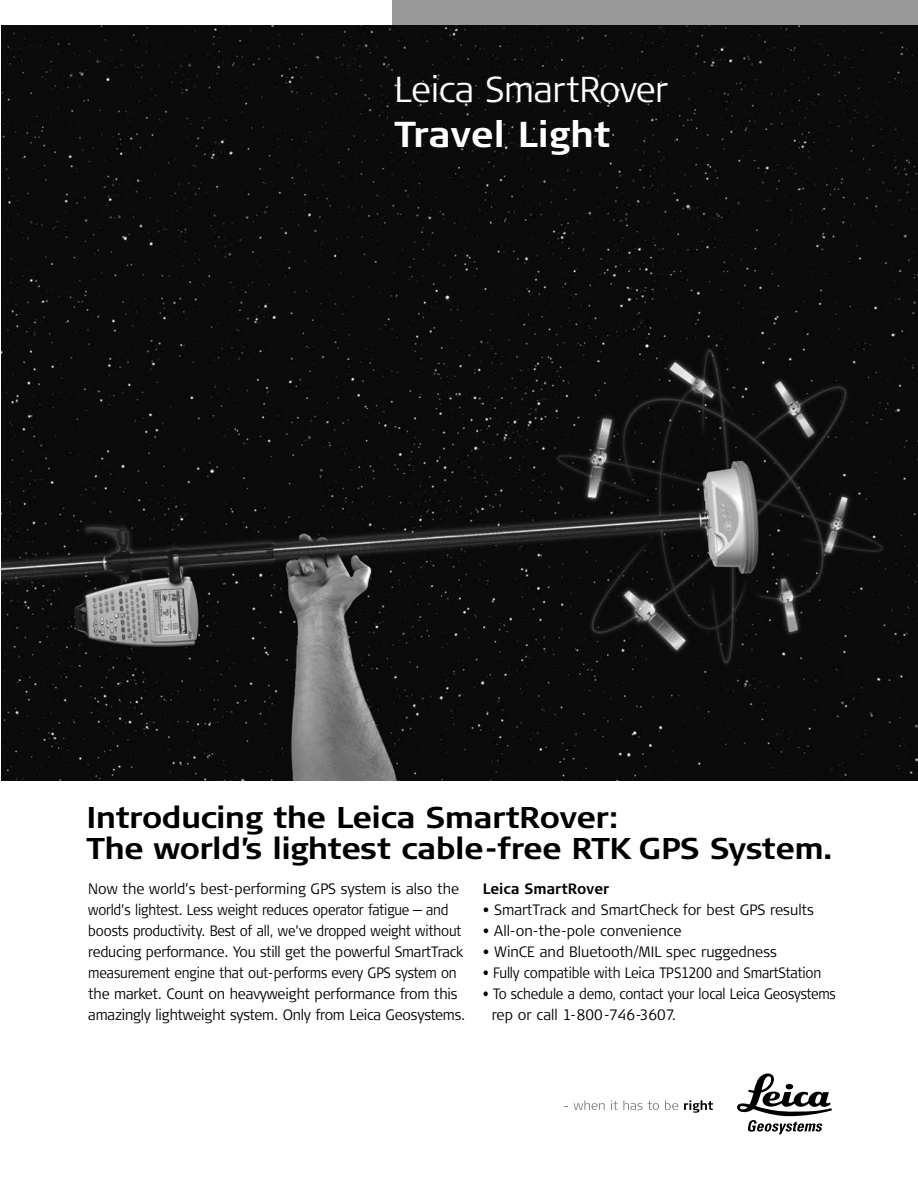
<style>
.page{position:relative;width:918px;height:1188px;background:#fff}
.page>*{position:absolute;margin:0;border:0;box-sizing:border-box;transform-origin:0 0}
.t1{font:36px "Signa Column Light+FVYCUN";letter-spacing:-.01em;color:#fff}
.t2{font:36px "Signa Column Bold+CTWEHD";color:#fff}
.t3{font:30px/31.5px "Signa Column Bold+CTWEHD";letter-spacing:-.02em;color:#000;scale:1.06 1}
.t4{font:15px/21px "Signa Column Light+FVYCUN";letter-spacing:-.01em;color:#000;scale:.94 1}
.t5{font:15px "Signa Column Light+FVYCUN";letter-spacing:-.01em;color:#000;scale:.95 1}
.t6{font:15px/21px "Signa Column Light+FVYCUN";letter-spacing:-.01em;color:#000;scale:.88 1}
.t7{font:15px "Signa Column Light+FVYCUN";letter-spacing:-.01em;color:#000;scale:.89 1}
.t8{font:15px "Signa Column Bold+CTWEHD";color:#000;scale:.95 1}
</style>
<div class="page">
<img style="left:2px;top:24px;width:916px;height:757px">
<div style="left:392px;top:0;width:526px;height:24px;background:#999"></div>
<svg style="left:574px;top:1100px;width:31px;height:10px"></svg>
<svg style="left:611px;top:1100px;width:31px;height:10px"></svg>
<svg style="left:648px;top:1101px;width:11px;height:9px"></svg>
<svg style="left:665px;top:1100px;width:13px;height:10px"></svg>
<svg style="left:684px;top:1100px;width:29px;height:13px"></svg>
<svg style="left:737px;top:1073px;width:95px;height:61px"></svg>
<h1 class="t1" style="left:394px;top:77px;width:275px">Leica SmartRover</h1>
<h1 class="t2" style="left:394px;top:122px;width:218px">Travel Light</h1>
<h2 class="t3" style="left:87px;top:805px;width:706px">Introducing the Leica SmartRover:<br>The world’s lightest cable-free RTK GPS System.</h2>
<p class="t4" style="left:88px;top:880px;width:403px">Now the world’s best-performing GPS system is also the world’s lightest. Less weight reduces operator fatigue — and boosts productivity. Best of all, we’ve dropped weight without reducing performance. You still get the powerful SmartTrack measurement engine that out-performs every GPS system on the market. Count on heavyweight performance from this amazingly lightweight system. Only from Leica Geosystems.</p>
<p class="t8" style="left:483px;top:884px;width:135px">Leica SmartRover</p>
<p class="t5" style="left:483px;top:905px;width:350px">• SmartTrack and SmartCheck for best GPS results</p>
<p class="t5" style="left:483px;top:926px;width:211px">• All-on-the-pole convenience</p>
<p class="t5" style="left:483px;top:947px;width:311px">• WinCE and Bluetooth/MIL spec ruggedness</p>
<p class="t7" style="left:483px;top:968px;width:382px">• Fully compatible with Leica TPS1200 and SmartStation</p>
<p class="t6" style="left:492px;top:985px;width:392px;text-indent:-9px">• To schedule a demo, contact your local Leica Geosystems rep or call 1-800-746-3607.</p>
</div>
